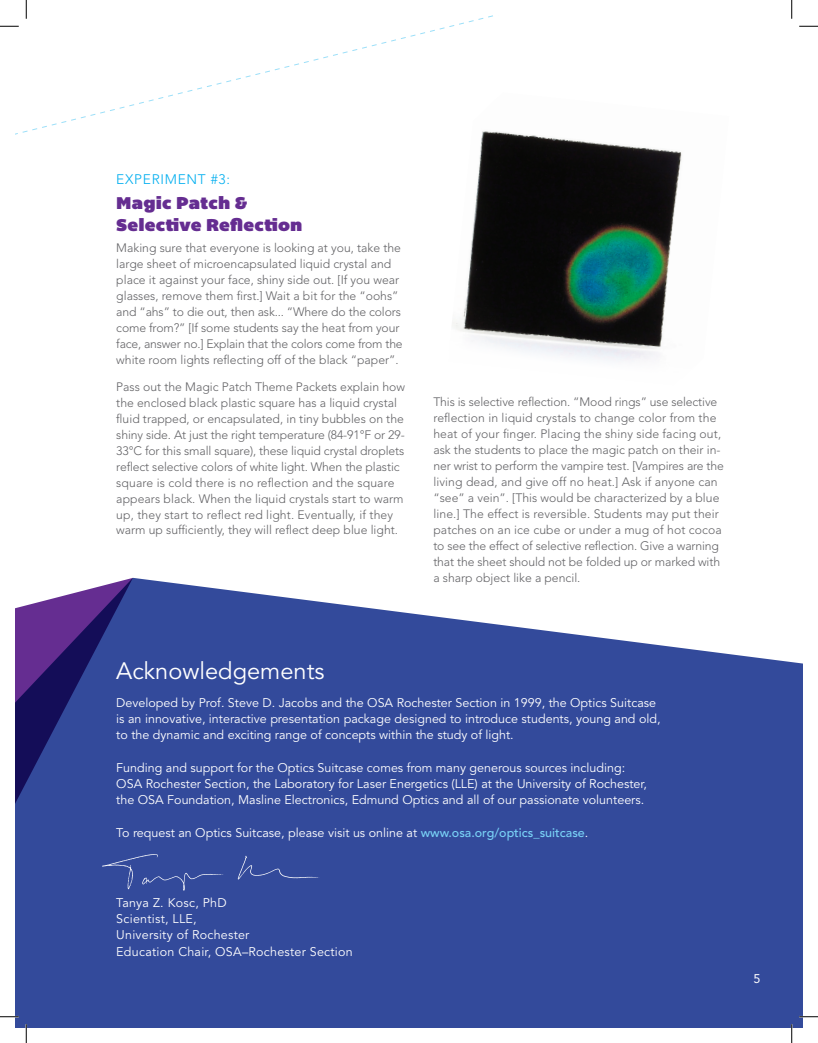
<style>
.page{position:relative;width:818px;height:1043px;background:#fff}
.page>*{position:absolute;margin:0;border:0;box-sizing:border-box;transform-origin:0 0}
.t1{font:23.62px "Avenir LT Std";color:#fff}
.t2{font:17.5px/21.2px "Bemio";letter-spacing:.01em;color:#652d91}
.t3{font:300 13.75px "Avenir LT Std";letter-spacing:.05em;color:#00aeef}
.t4{font:12.5px/16.2px "Avenir LT Std";color:#fff}
.t5{font:12.5px/16.2px "Avenir LT Std";letter-spacing:.02em;color:#fff}
.t6{font:12.5px "Avenir LT Std";color:#fff}
.t7{font:300 12.25px/16px "Avenir LT Std";color:#636366}
.s1{font-weight:500;color:#79d2f6}
</style>
<div class="page">
<svg style="left:15px;top:578px;width:787px;height:450px;background:#455aa4"></svg>
<svg style="left:15px;top:578px;width:118px;height:285px;background:#404392"></svg>
<img style="left:452px;top:132px;width:230px;height:229px">
<svg style="left:15px;top:15px;width:488px;height:130px"></svg>
<div style="left:100px;top:852px;width:220px;height:40px;background:#334a9b"></div>
<svg style="left:0;top:25px;width:19px;height:2px"></svg>
<svg style="left:799px;top:25px;width:19px;height:2px"></svg>
<svg style="left:0;top:1015px;width:19px;height:2px"></svg>
<svg style="left:799px;top:1015px;width:19px;height:2px"></svg>
<svg style="left:25px;top:0;width:2px;height:19px"></svg>
<svg style="left:25px;top:1024px;width:2px;height:18px"></svg>
<svg style="left:791px;top:0;width:1px;height:19px"></svg>
<svg style="left:790px;top:1024px;width:2px;height:18px"></svg>
<p class="t3" style="left:116px;top:171px;width:115px">EXPERIMENT #3:</p>
<h2 class="t2" style="left:116px;top:192px;width:188px">Magic Patch &amp;<br>Selective Reflection</h2>
<p class="t7" style="left:116px;top:240px;width:288px">Making sure that everyone is looking at you, take the large sheet of microencapsulated liquid crystal and place it against your face, shiny side out. [If you wear glasses, remove them first.] Wait a bit for the “oohs” and “ahs” to die out, then ask... “Where do the colors come from?” [If some students say the heat from your face, answer no.] Explain that the colors come from the white room lights reflecting off of the black “paper”.</p>
<p class="t7" style="left:116px;top:379px;width:290px">Pass out the Magic Patch Theme Packets explain how the enclosed black plastic square has a liquid crystal fluid trapped, or encapsulated, in tiny bubbles on the shiny side. At just the right temperature (84-91°F or 29- 33°C for this small square), these liquid crystal droplets reflect selective colors of white light. When the plastic square is cold there is no reflection and the square appears black. When the liquid crystals start to warm up, they start to reflect red light. Eventually, if they warm up sufficiently, they will reflect deep blue light.</p>
<p class="t7" style="left:433px;top:394px;width:292px">This is selective reflection. “Mood rings” use selective reflection in liquid crystals to change color from the heat of your finger. Placing the shiny side facing out, ask the students to place the magic patch on their in&shy;ner wrist to perform the vampire test. [Vampires are the living dead, and give off no heat.] Ask if anyone can “see” a vein”. [This would be characterized by a blue line.] The effect is reversible. Students may put their patches on an ice cube or under a mug of hot cocoa to see the effect of selective reflection. Give a warning that the sheet should not be folded up or marked with a sharp object like a pencil.</p>
<h1 class="t1" style="left:116px;top:657px;width:210px">Acknowledgements</h1>
<p class="t4" style="left:116px;top:694px;width:545px">Developed by Prof. Steve D. Jacobs and the OSA Rochester Section in 1999, the Optics Suitcase is an innovative, interactive presentation package designed to introduce students, young and old, to the dynamic and exciting range of concepts within the study of light.</p>
<p class="t4" style="left:116px;top:759px;width:532px">Funding and support for the Optics Suitcase comes from many generous sources including:<br>OSA Rochester Section, the Laboratory for Laser Energetics (LLE) at the University of Rochester, the OSA Foundation, Masline Electronics, Edmund Optics and all of our passionate volunteers.</p>
<p class="t4" style="left:116px;top:824px;width:473px">To request an Optics Suitcase, please visit us online at <span class="s1">www.osa.org/optics_suitcase</span>.</p>
<p class="t5" style="left:116px;top:894px;width:238px">Tanya Z. Kosc, PhD<br>Scientist, LLE,<br>University of Rochester<br>Education Chair, OSA–Rochester Section</p>
<p class="t6" style="left:753px;top:971px;width:8px">5</p>
</div>
